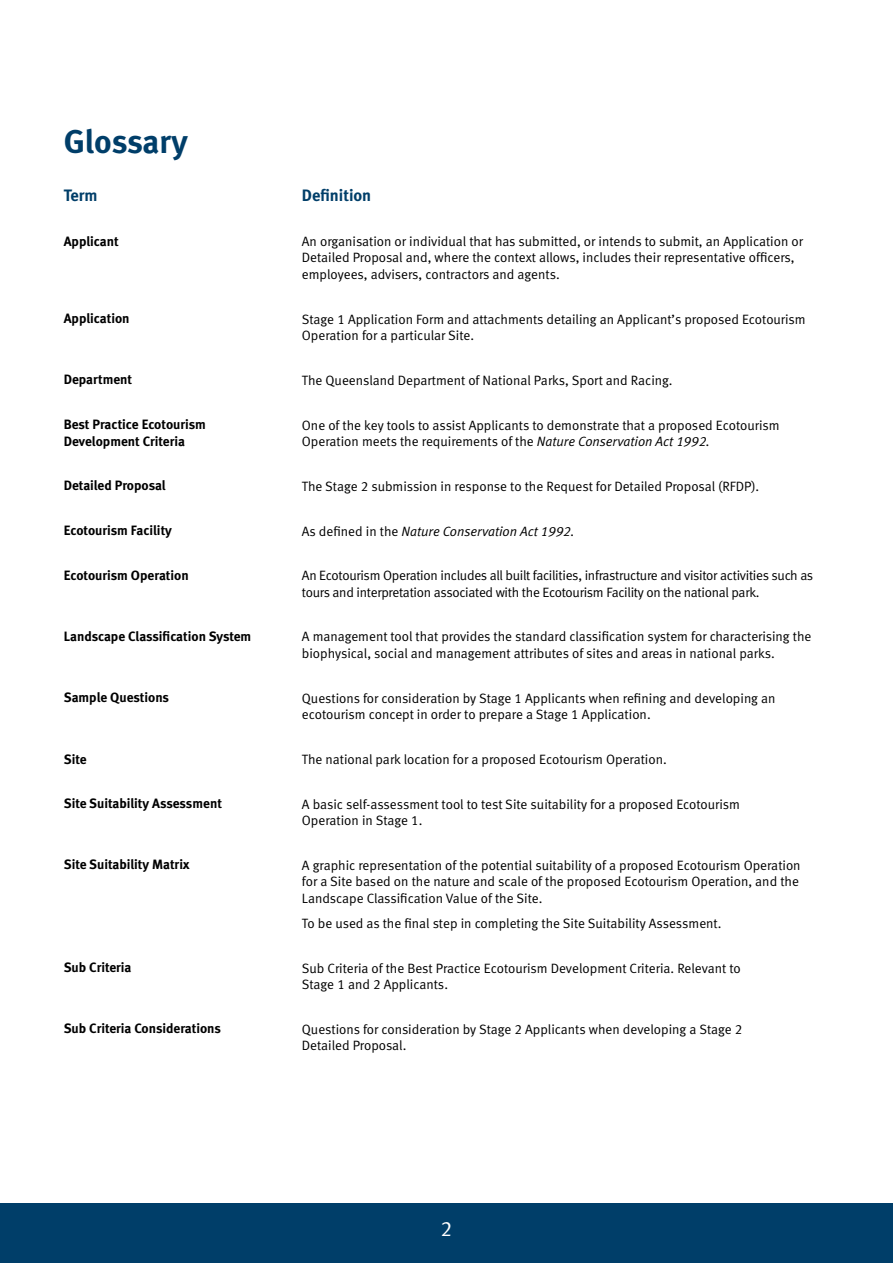
<style>
.page{position:relative;width:893px;height:1263px;background:#fff}
.page>*{position:absolute;margin:0;border:0;box-sizing:border-box;transform-origin:0 0}
.t1{font:33px "Meta Bold LF";color:#003e69}
.t2{font:21px "Meta Normal LF";color:#fff}
.t3{font:16.5px "Meta Bold LF";color:#003e69}
.t4{font:13.5px/16.5px "Meta Normal LF";color:#000}
.t5{font:13.5px/16.5px "Meta Bold LF";color:#000}
.t6{font:13.5px/16.5px "Meta Normal LF";letter-spacing:-.02em;color:#000}
.t7{font:italic 13.5px "Meta Normal LF";color:#000}
.s1{font-style:italic}
.s2{font-style:normal}
</style>
<div class="page">
<div style="left:0;top:1203px;width:893px;height:60px;background:#003e69"></div>
<h1 class="t1" style="left:64px;top:122px;width:126px">Glossary</h1>
<p class="t3" style="left:64px;top:186px;width:35px">Term</p>
<p class="t3" style="left:302px;top:186px;width:71px">Definition</p>
<p class="t5" style="left:64px;top:233px;width:56px">Applicant</p>
<p class="t4" style="left:302px;top:233px;width:503px">An organisation or individual that has submitted, or intends to submit, an Application or<br>Detailed Proposal and, where the context allows, includes their representative officers, employees, advisers, contractors and agents.</p>
<p class="t5" style="left:64px;top:310px;width:67px">Application</p>
<p class="t4" style="left:302px;top:311px;width:505px">Stage 1 Application Form and attachments detailing an Applicant’s proposed Ecotourism<br>Operation for a particular Site.</p>
<p class="t5" style="left:64px;top:371px;width:70px">Department</p>
<p class="t4" style="left:302px;top:372px;width:372px">The Queensland Department of National Parks, Sport and Racing.</p>
<p class="t5" style="left:64px;top:416px;width:144px">Best Practice Ecotourism<br>Development Criteria</p>
<p class="t4" style="left:302px;top:416px;width:479px">One of the key tools to assist Applicants to demonstrate that a proposed Ecotourism<br>Operation meets the requirements of the <span class="s1">Nature Conservation Act 1992.</span></p>
<p class="t5" style="left:64px;top:477px;width:103px">Detailed Proposal</p>
<p class="t4" style="left:302px;top:478px;width:459px">The Stage 2 submission in response to the Request for Detailed Proposal (RFDP).</p>
<p class="t5" style="left:64px;top:522px;width:110px">Ecotourism Facility</p>
<p class="t7" style="left:302px;top:523px;width:274px"><span class="s2">As defined in the</span> Nature Conservation Act 1992.</p>
<p class="t5" style="left:64px;top:567px;width:126px">Ecotourism Operation</p>
<p class="t6" style="left:302px;top:567px;width:513px">An Ecotourism Operation includes all built facilities, infrastructure and visitor activities such as tours and interpretation associated with the Ecotourism Facility on the national park.</p>
<p class="t5" style="left:64px;top:628px;width:189px">Landscape Classification System</p>
<p class="t4" style="left:302px;top:628px;width:511px">A management tool that provides the standard classification system for characterising the biophysical, social and management attributes of sites and areas in national parks.</p>
<p class="t5" style="left:64px;top:689px;width:107px">Sample Questions</p>
<p class="t4" style="left:302px;top:689px;width:475px">Questions for consideration by Stage 1 Applicants when refining and developing an ecotourism concept in order to prepare a Stage 1 Application.</p>
<p class="t5" style="left:64px;top:750px;width:24px">Site</p>
<p class="t4" style="left:302px;top:751px;width:366px">The national park location for a proposed Ecotourism Operation.</p>
<p class="t5" style="left:64px;top:795px;width:160px">Site Suitability Assessment</p>
<p class="t4" style="left:302px;top:795px;width:440px">A basic self-assessment tool to test Site suitability for a proposed Ecotourism<br>Operation in Stage 1.</p>
<p class="t5" style="left:64px;top:856px;width:127px">Site Suitability Matrix</p>
<p class="t4" style="left:302px;top:857px;width:500px">A graphic representation of the potential suitability of a proposed Ecotourism Operation for a Site based on the nature and scale of the proposed Ecotourism Operation, and the<br>Landscape Classification Value of the Site.</p>
<p class="t4" style="left:302px;top:915px;width:421px">To be used as the final step in completing the Site Suitability Assessment.</p>
<p class="t5" style="left:64px;top:959px;width:69px">Sub Criteria</p>
<p class="t4" style="left:302px;top:959px;width:440px">Sub Criteria of the Best Practice Ecotourism Development Criteria. Relevant to<br>Stage 1 and 2 Applicants.</p>
<p class="t5" style="left:64px;top:1020px;width:159px">Sub Criteria Considerations</p>
<p class="t4" style="left:302px;top:1021px;width:442px">Questions for consideration by Stage 2 Applicants when developing a Stage 2<br>Detailed Proposal.</p>
<h2 class="t2" style="left:441px;top:1217px;width:13px">2</h2>
</div>
